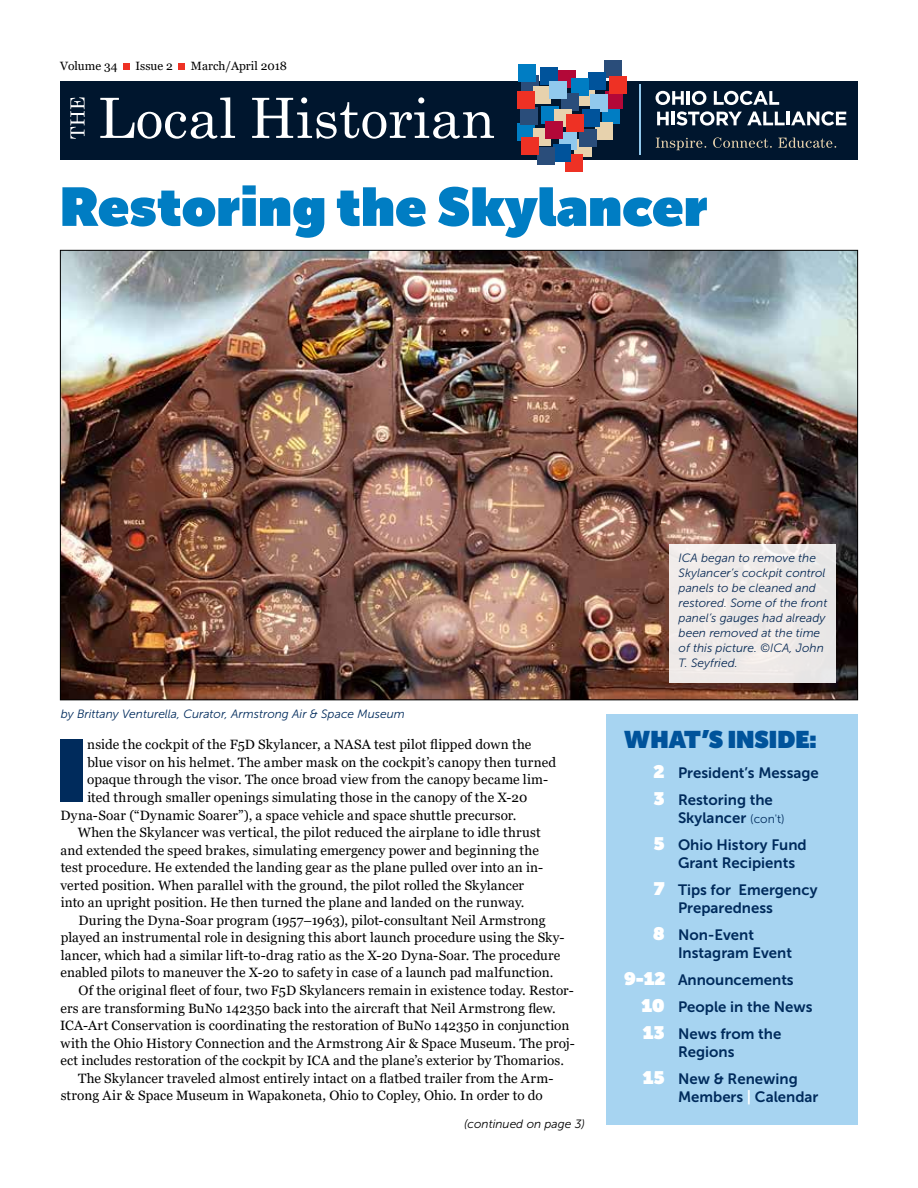
<style>
.page{position:relative;width:918px;height:1188px;background:#fff}
.page>*{position:absolute;margin:0;border:0;box-sizing:border-box;transform-origin:0 0}
.t1{font:900 87.15px "Museo Sans Display";color:#002b5c}
.t2{font:900 54px "Museo Sans Display";letter-spacing:.01em;color:#007dc3}
.t3{font:900 24px "Museo Sans Display";color:#00539b}
.t4{font:15px/27px "Museo Sans 700";color:#002b5c}
.t5{font:13.5px "Georgia";letter-spacing:.01em;color:#000}
.t6{font:italic 12px/15px "Museo Sans 300";color:#002b5c}
.t7{font:12px "Georgia";color:#000}
.t8{font:italic 12px "Museo Sans 300";color:#000}
.s1{font-family:"Museo Sans Display";font-weight:900;font-size:18px;color:#fff}
.s2{font-family:"Museo Sans 300";font-size:12px}
.s3{color:#fff}
</style>
<div class="page">
<div style="left:60px;top:82px;width:798px;height:78px;background:#00162e"></div>
<svg style="left:100px;top:97px;width:394px;height:42px"></svg>
<svg style="left:70px;top:97px;width:15px;height:42px"></svg>
<div style="left:558px;top:70px;width:18px;height:18px;background:#b30838"></div>
<div style="left:574px;top:139px;width:18px;height:18px;background:#e7d2ad"></div>
<div style="left:602px;top:106px;width:18px;height:17px;background:#007dc3"></div>
<div style="left:595px;top:122px;width:17px;height:17px;background:#e7d2ad"></div>
<div style="left:579px;top:129px;width:18px;height:18px;background:#2a4d7a"></div>
<div style="left:577px;top:88px;width:18px;height:18px;background:#e7d2ad"></div>
<div style="left:604px;top:60px;width:18px;height:18px;background:#2a4d7a"></div>
<div style="left:588px;top:72px;width:18px;height:18px;background:#00539b"></div>
<div style="left:571px;top:78px;width:18px;height:17px;background:#007dc3"></div>
<div style="left:565px;top:154px;width:18px;height:18px;background:#ee3124"></div>
<div style="left:518px;top:123px;width:17px;height:18px;background:#007dc3"></div>
<div style="left:520px;top:107px;width:18px;height:18px;background:#2a4d7a"></div>
<div style="left:521px;top:75px;width:18px;height:18px;background:#2a4d7a"></div>
<div style="left:518px;top:64px;width:18px;height:18px;background:#007dc3"></div>
<div style="left:540px;top:67px;width:18px;height:18px;background:#00539b"></div>
<div style="left:533px;top:86px;width:18px;height:18px;background:#e7d2ad"></div>
<div style="left:541px;top:106px;width:18px;height:18px;background:#007dc3"></div>
<div style="left:533px;top:128px;width:18px;height:17px;background:#e7d2ad"></div>
<div style="left:605px;top:91px;width:18px;height:18px;background:#b30838"></div>
<div style="left:518px;top:91px;width:17px;height:18px;background:#ee3124"></div>
<div style="left:590px;top:95px;width:18px;height:17px;background:#91c9ed"></div>
<div style="left:582px;top:109px;width:18px;height:18px;background:#00539b"></div>
<div style="left:559px;top:132px;width:18px;height:18px;background:#91c9ed"></div>
<div style="left:553px;top:144px;width:17px;height:17px;background:#00539b"></div>
<div style="left:537px;top:147px;width:18px;height:18px;background:#2a4d7a"></div>
<div style="left:521px;top:137px;width:18px;height:18px;background:#ee3124"></div>
<div style="left:561px;top:93px;width:18px;height:18px;background:#2a4d7a"></div>
<div style="left:549px;top:81px;width:18px;height:18px;background:#91c9ed"></div>
<div style="left:554px;top:109px;width:18px;height:18px;background:#e7d2ad"></div>
<div style="left:566px;top:115px;width:18px;height:17px;background:#ee3124"></div>
<div style="left:545px;top:121px;width:18px;height:17px;background:#b30838"></div>
<div style="left:609px;top:76px;width:18px;height:17px;background:#ee3124"></div>
<svg style="left:656px;top:91px;width:28px;height:14px"></svg>
<hr style="left:687px;top:91px;width:3px;height:14px;background:#fff">
<svg style="left:692px;top:91px;width:14px;height:14px"></svg>
<svg style="left:714px;top:91px;width:65px;height:14px"></svg>
<svg style="left:657px;top:111px;width:189px;height:15px"></svg>
<hr style="left:640px;top:84px;width:1px;height:70px;background:#91c9ed">
<svg style="left:656px;top:138px;width:50px;height:12px"></svg>
<svg style="left:713px;top:137px;width:59px;height:11px"></svg>
<svg style="left:778px;top:138px;width:58px;height:10px"></svg>
<img style="left:62px;top:252px;width:794px;height:446px">
<div style="left:123px;top:63px;width:7px;height:7px;background:#ee3124"></div>
<div style="left:179px;top:63px;width:6px;height:7px;background:#ee3124"></div>
<div style="left:606px;top:714px;width:252px;height:411px;background:#a7d4f1"></div>
<div style="left:670px;top:544px;width:166px;height:139px;background:#eeeae8"></div>
<p class="t7" style="left:60px;top:58px;width:59px">Volume 34</p>
<p class="t7" style="left:136px;top:58px;width:39px">Issue 2</p>
<p class="t7" style="left:191px;top:58px;width:98px">March/April 2018</p>
<h2 class="t2" style="left:60px;top:175px;width:649px">Restoring the Skylancer</h2>
<p class="t6" style="left:61px;top:707px;width:346px">by Brittany Venturella, Curator, Armstrong Air &amp; Space Museum</p>
<h1 class="t1" style="left:56px;top:720px;width:32px">I</h1>
<p class="t5" style="left:87px;top:736px;width:446px">nside the cockpit of the F5D Skylancer, a NASA test pilot flipped down the</p>
<p class="t5" style="left:88px;top:754px;width:470px">blue visor on his helmet. The amber mask on the cockpit’s canopy then turned</p>
<p class="t5" style="left:87px;top:772px;width:463px">opaque through the visor. The once broad view from the canopy became lim-</p>
<p class="t5" style="left:87px;top:789px;width:442px">ited through smaller openings simulating those in the canopy of the X-20</p>
<p class="t5" style="left:60px;top:807px;width:458px">Dyna-Soar (“Dynamic Soarer”), a space vehicle and space shuttle precursor.</p>
<p class="t5" style="left:78px;top:824px;width:464px">When the Skylancer was vertical, the pilot reduced the airplane to idle thrust</p>
<p class="t5" style="left:60px;top:842px;width:480px">and extended the speed brakes, simulating emergency power and beginning the</p>
<p class="t5" style="left:61px;top:859px;width:484px">test procedure. He extended the landing gear as the plane pulled over into an in-</p>
<p class="t5" style="left:60px;top:877px;width:465px">verted position. When parallel with the ground, the pilot rolled the Skylancer</p>
<p class="t5" style="left:61px;top:894px;width:465px">into an upright position. He then turned the plane and landed on the runway.</p>
<p class="t5" style="left:78px;top:912px;width:469px">During the Dyna-Soar program (1957–1963), pilot-consultant Neil Armstrong</p>
<p class="t5" style="left:61px;top:930px;width:505px">played an instrumental role in designing this abort launch procedure using the Sky-</p>
<p class="t5" style="left:61px;top:947px;width:501px">lancer, which had a similar lift-to-drag ratio as the X-20 Dyna-Soar. The procedure</p>
<p class="t5" style="left:60px;top:965px;width:494px">enabled pilots to maneuver the X-20 to safety in case of a launch pad malfunction.</p>
<p class="t5" style="left:78px;top:982px;width:497px">Of the original fleet of four, two F5D Skylancers remain in existence today. Restor-</p>
<p class="t5" style="left:60px;top:1000px;width:497px">ers are transforming BuNo 142350 back into the aircraft that Neil Armstrong flew.</p>
<p class="t5" style="left:60px;top:1017px;width:511px">ICA-Art Conservation is coordinating the restoration of BuNo 142350 in conjunction</p>
<p class="t5" style="left:61px;top:1035px;width:516px">with the Ohio History Connection and the Armstrong Air &amp; Space Museum. The proj-</p>
<p class="t5" style="left:60px;top:1052px;width:505px">ect includes restoration of the cockpit by ICA and the plane’s exterior by Thomarios.</p>
<p class="t5" style="left:78px;top:1070px;width:477px">The Skylancer traveled almost entirely intact on a flatbed trailer from the Arm-</p>
<p class="t5" style="left:61px;top:1087px;width:484px">strong Air &amp; Space Museum in Wapakoneta, Ohio to Copley, Ohio. In order to do</p>
<p class="t8" style="left:464px;top:1117px;width:122px">(continued on page 3)</p>
<p class="t6" style="left:679px;top:551px;width:150px">ICA began to remove the<br>Skylancer’s cockpit control panels to be cleaned and restored. Some of the front panel’s gauges had already been removed at the time of this picture. ©ICA, John<br>T. Seyfried.</p>
<h3 class="t3" style="left:624px;top:725px;width:194px">WHAT’S INSIDE:</h3>
<p class="t4" style="left:653px;top:759px;width:167px"><span class="s1">2</span> President’s Message<br><span class="s1">3</span> Restoring the</p>
<p class="t4" style="left:654px;top:804px;width:155px;text-align:center">Skylancer <span class="s2">(con't)<br></span><span class="s1">5</span> Ohio History Fund</p>
<p class="t4" style="left:654px;top:849px;width:165px;text-align:center">Grant Recipients<br><span class="s1">7</span> Tips for Emergency</p>
<p class="t4" style="left:653px;top:894px;width:121px;text-indent:25px">Preparedness<br><span class="s1">8</span> Non-Event</p>
<p class="t4" style="left:678px;top:939px;width:116px">Instagram Event</p>
<p class="t4" style="left:624px;top:966px;width:171px"><span class="s1">9-12</span> Announcements</p>
<p class="t4" style="left:641px;top:993px;width:173px"><span class="s1">10</span> People in the News</p>
<p class="t4" style="left:643px;top:1020px;width:140px"><span class="s1">13</span> News from the</p>
<p class="t4" style="left:643px;top:1038px;width:156px;text-indent:35px">Regions<br><span class="s1">15</span> New &amp; Renewing</p>
<p class="t4" style="left:678px;top:1083px;width:142px">Members <span class="s3">|</span> Calendar</p>
</div>
